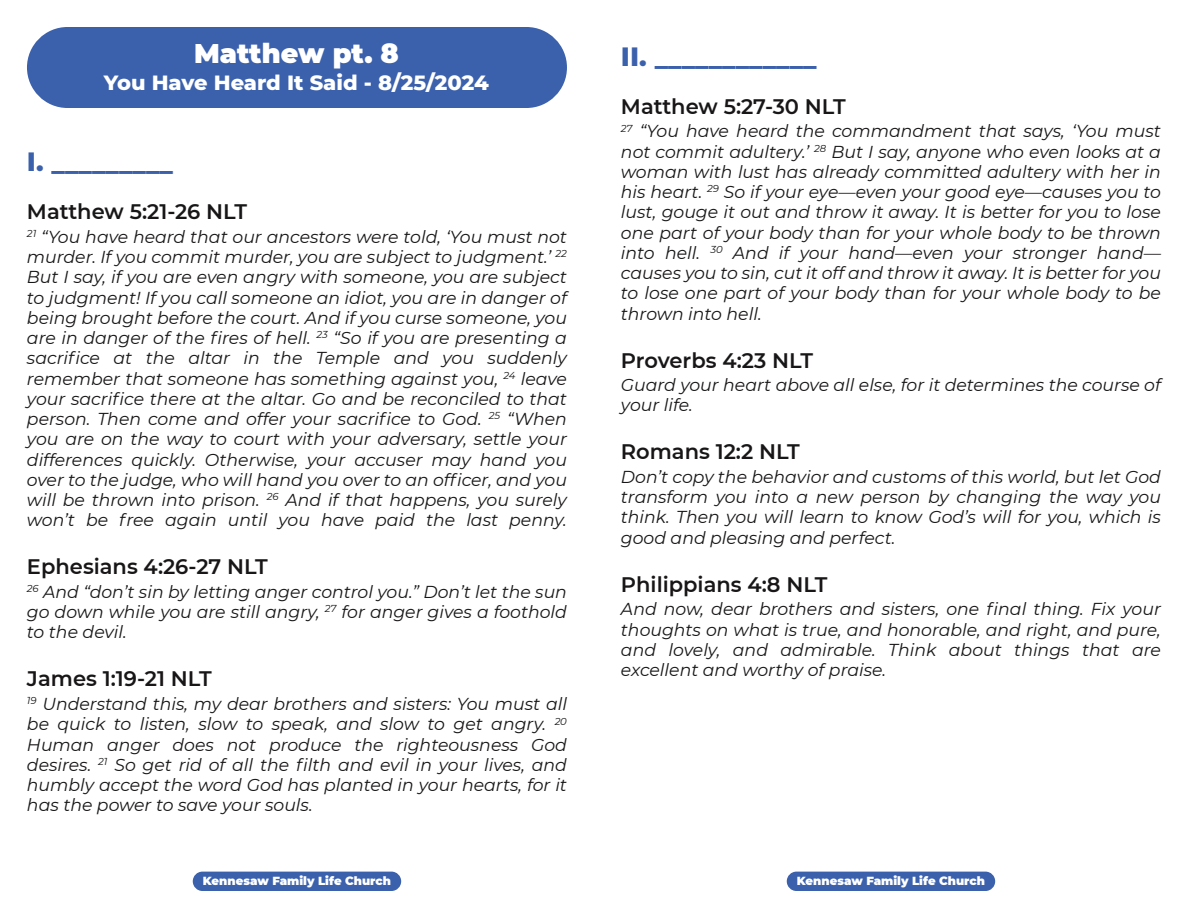
<style>
.page{position:relative;width:1188px;height:918px;background:#fff}
.page>*{position:absolute;margin:0;border:0;box-sizing:border-box;transform-origin:0 0}
.t1{font:800 27px "Montserrat";color:#3b60ac}
.t2{font:900 27px "Montserrat";color:#fff}
.t3{font:600 21px "Montserrat";color:#181617}
.t4{font:800 21px "Montserrat";color:#fff}
.t5{font:italic 17.25px/20.2px "Montserrat";color:#181617;text-align:justify}
.t6{font:900 11.7px "Montserrat";color:#fff}
</style>
<div class="page">
<div style="left:193px;top:872px;width:208px;height:19px;background:#3b60ac;border-radius:10px"></div>
<div style="left:787px;top:872px;width:208px;height:19px;background:#3b60ac;border-radius:10px"></div>
<div style="left:27px;top:27px;width:540px;height:81px;background:#3b60ac;border-radius:40px"></div>
<h1 class="t2" style="left:194px;top:37px;width:206px">Matthew pt. 8</h1>
<p class="t4" style="left:104px;top:70px;width:387px">You Have Heard It Said - 8/25/2024</p>
<h1 class="t1" style="left:27px;top:145px;width:148px">I. _________</h1>
<p class="t3" style="left:27px;top:199px;width:222px">Matthew 5:21-26 NLT</p>
<p class="t5" style="left:27px;top:227px;width:542px"><sup>21</sup> “You have heard that our ancestors were told, ‘You must not murder. If you commit murder, you are subject to judgment.’ <sup>22<br></sup>But I say, if you are even angry with someone, you are subject to judgment! If you call someone an idiot, you are in danger of being brought before the court. And if you curse someone, you are in danger of the fires of hell. <sup>23</sup> “So if you are presenting a sacrifice at the altar in the Temple and you suddenly remember that someone has something against you, <sup>24</sup> leave your sacrifice there at the altar. Go and be reconciled to that person. Then come and offer your sacrifice to God. <sup>25</sup> “When you are on the way to court with your adversary, settle your differences quickly. Otherwise, your accuser may hand you over to the judge, who will hand you over to an officer, and you will be thrown into prison. <sup>26</sup> And if that happens, you surely won’t be free again until you have paid the last penny.</p>
<p class="t3" style="left:27px;top:554px;width:242px">Ephesians 4:26-27 NLT</p>
<p class="t5" style="left:27px;top:582px;width:542px"><sup>26</sup> And “don’t sin by letting anger control you.” Don’t let the sun go down while you are still angry, <sup>27</sup> for anger gives a foothold to the devil.</p>
<p class="t3" style="left:27px;top:666px;width:186px">James 1:19-21 NLT</p>
<p class="t5" style="left:27px;top:694px;width:542px"><sup>19</sup> Understand this, my dear brothers and sisters: You must all be quick to listen, slow to speak, and slow to get angry. <sup>20<br></sup>Human anger does not produce the righteousness God desires. <sup>21</sup> So get rid of all the filth and evil in your lives, and humbly accept the word God has planted in your hearts, for it has the power to save your souls.</p>
<h1 class="t1" style="left:621px;top:40px;width:197px">II. ____________</h1>
<p class="t3" style="left:621px;top:93px;width:226px">Matthew 5:27-30 NLT</p>
<p class="t5" style="left:621px;top:121px;width:542px"><sup>27</sup> “You have heard the commandment that says, ‘You must not commit adultery.’ <sup>28</sup> But I say, anyone who even looks at a woman with lust has already committed adultery with her in his heart. <sup>29</sup> So if your eye—even your good eye—causes you to lust, gouge it out and throw it away. It is better for you to lose one part of your body than for your whole body to be thrown into hell. <sup>30</sup> And if your hand—even your stronger hand— causes you to sin, cut it off and throw it away. It is better for you to lose one part of your body than for your whole body to be thrown into hell.</p>
<p class="t3" style="left:621px;top:347px;width:194px">Proverbs 4:23 NLT</p>
<p class="t5" style="left:621px;top:375px;width:542px">Guard your heart above all else, for it determines the course of your life.</p>
<p class="t3" style="left:621px;top:439px;width:180px">Romans 12:2 NLT</p>
<p class="t5" style="left:621px;top:467px;width:542px">Don’t copy the behavior and customs of this world, but let God transform you into a new person by changing the way you think. Then you will learn to know God’s will for you, which is good and pleasing and perfect.</p>
<p class="t3" style="left:621px;top:571px;width:208px">Philippians 4:8 NLT</p>
<p class="t5" style="left:621px;top:599px;width:541px">And now, dear brothers and sisters, one final thing. Fix your thoughts on what is true, and honorable, and right, and pure, and lovely, and admirable. Think about things that are excellent and worthy of praise.</p>
<p class="t6" style="left:203px;top:874px;width:190px">Kennesaw Family Life Church</p>
<p class="t6" style="left:797px;top:874px;width:190px">Kennesaw Family Life Church</p>
</div>
